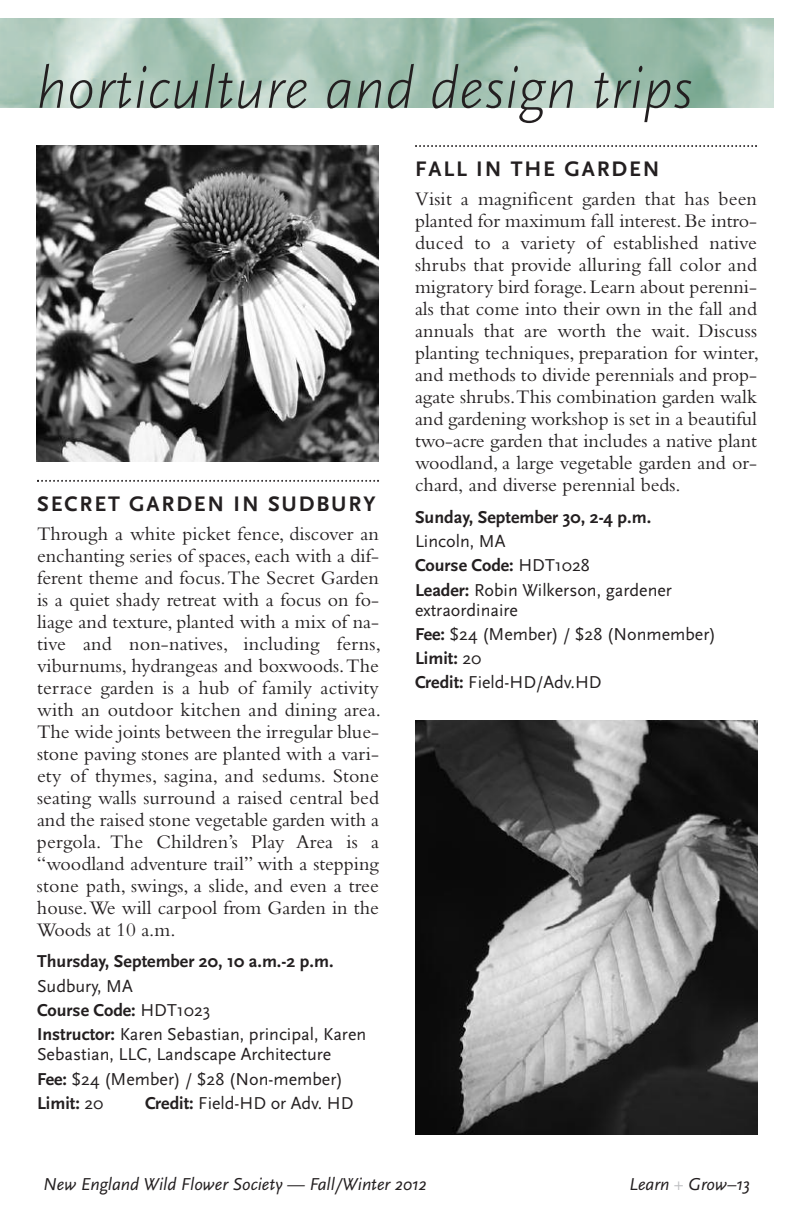
<style>
.page{position:relative;width:792px;height:1224px;background:#fff}
.page>*{position:absolute;margin:0;border:0;box-sizing:border-box;transform-origin:0 0}
.t1{font:italic 300 60px "Scala Sans OT";color:#231f20}
.t2{font:700 22px "Scala Sans OT";letter-spacing:.085em;color:#231f20}
.t3{font:20px/22px "Bembo";color:#231f20;text-align:justify}
.t4{font:18px/24.4px "Scala Sans OT";color:#231f20}
.t5{font:700 18px "Scala Sans OT";color:#231f20}
.t6{font:italic 18px "Scala Sans OT";color:#231f20}
.s1{font-weight:700}
.s2{color:#bcbdc0}
</style>
<div class="page">
<img style="left:0;top:18px;width:774px;height:90px">
<svg style="left:37px;top:480px;width:342px;height:2px"></svg>
<svg style="left:415px;top:145px;width:342px;height:2px"></svg>
<img style="left:37px;top:145px;width:342px;height:317px">
<img style="left:415px;top:720px;width:342px;height:414px">
<h1 class="t1" style="left:36px;top:68px;width:658px">horticulture and design trips</h1>
<p class="t2" style="left:37px;top:496px;width:340px">SECRET GARDEN IN SUDBURY</p>
<p class="t3" style="left:37px;top:525px;width:346px">Through a white picket fence, discover an enchanting series of spaces, each with a dif&shy;ferent theme and focus.The Secret Garden is a quiet shady retreat with a focus on fo&shy;liage and texture, planted with a mix of na&shy;tive and non-natives, including ferns, viburnums, hydrangeas and boxwoods.The terrace garden is a hub of family activity with an outdoor kitchen and dining area.<br>The wide joints between the irregular blue&shy;stone paving stones are planted with a vari&shy;ety of thymes, sagina, and sedums. Stone seating walls surround a raised central bed and the raised stone vegetable garden with a pergola. The Children’s Play Area is a “woodland adventure trail” with a stepping stone path, swings, a slide, and even a tree house.We will carpool from Garden in the Woods at 10 a.m.</p>
<p class="t5" style="left:37px;top:956px;width:298px">Thursday, September 20, 10 a.m.-2 p.m.</p>
<p class="t4" style="left:37px;top:976px;width:331px">Sudbury, MA<br><span class="s1">Course Code:</span> HDT1023<br><span class="s1">Instructor:</span> Karen Sebastian, principal, Karen</p>
<p class="t4" style="left:37px;top:1044px;width:307px">Sebastian, LLC, Landscape Architecture<br><span class="s1">Fee:</span> $24 (Member) / $28 (Non-member)<br><span class="s1">Limit:</span> 20</p>
<p class="t4" style="left:145px;top:1093px;width:210px"><span class="s1">Credit:</span> Field-HD or Adv. HD</p>
<p class="t2" style="left:415px;top:161px;width:246px">FALL IN THE GARDEN</p>
<p class="t3" style="left:415px;top:190px;width:346px">Visit a magnificent garden that has been planted for maximum fall interest.Be intro&shy;duced to a variety of established native shrubs that provide alluring fall color and migratory bird forage.Learn about perenni&shy;als that come into their own in the fall and annuals that are worth the wait. Discuss planting techniques, preparation for winter, and methods to divide perennials and prop&shy;agate shrubs.This combination garden walk and gardening workshop is set in a beautiful two-acre garden that includes a native plant woodland, a large vegetable garden and or&shy;chard, and diverse perennial beds.</p>
<p class="t5" style="left:415px;top:511px;width:238px">Sunday, September 30, 2-4 p.m.</p>
<p class="t4" style="left:415px;top:531px;width:259px">Lincoln, MA<br><span class="s1">Course Code:</span> HDT1028<br><span class="s1">Leader:</span> Robin Wilkerson, gardener</p>
<p class="t4" style="left:415px;top:600px;width:302px">extraordinaire<br><span class="s1">Fee:</span> $24 (Member) / $28 (Nonmember)<br><span class="s1">Limit:</span> 20<br><span class="s1">Credit:</span> Field-HD/Adv.HD</p>
<p class="t6" style="left:43px;top:1178px;width:385px">New England Wild Flower Society — Fall/Winter 2012</p>
<p class="t6" style="left:629px;top:1178px;width:122px">Learn <span class="s2">+</span> Grow–13</p>
</div>
